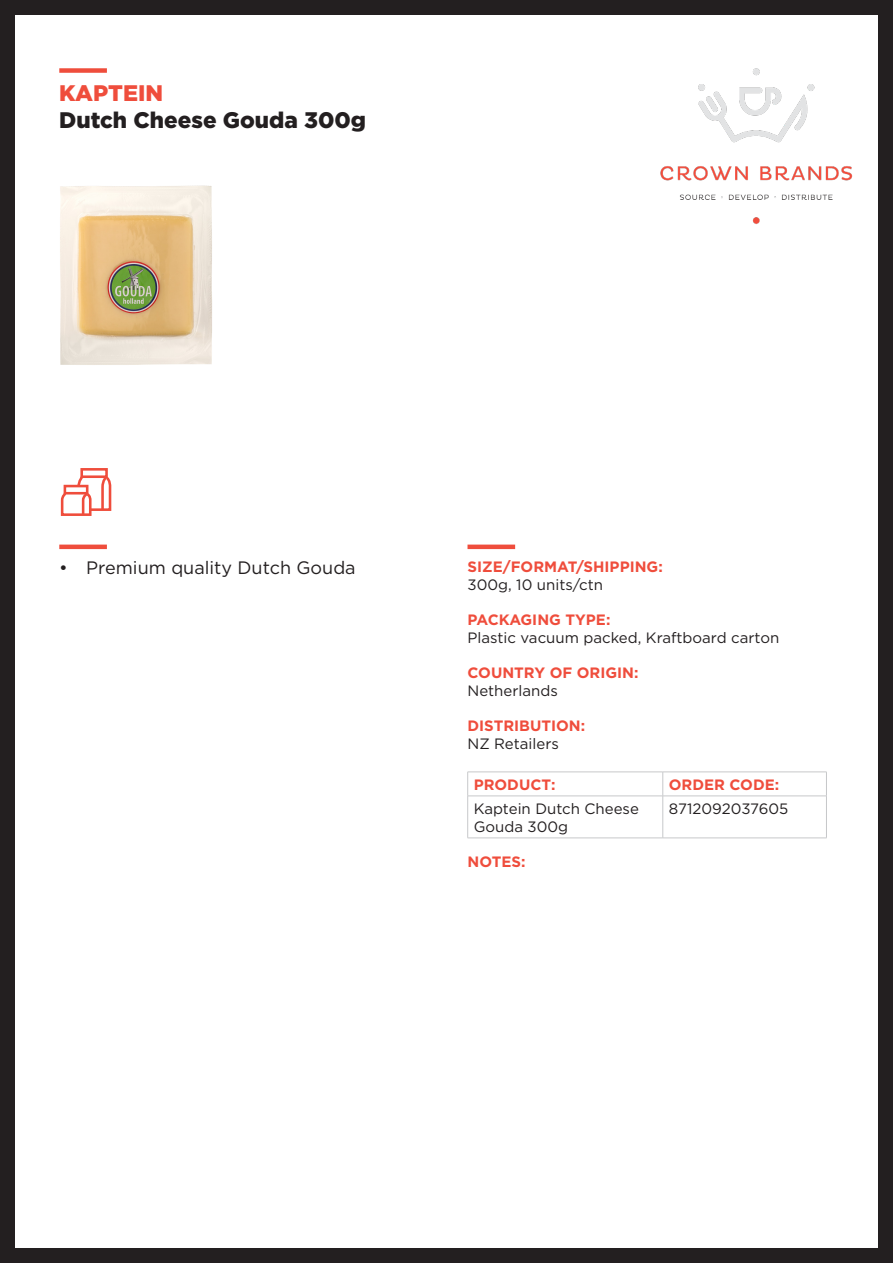
<style>
.page{position:relative;width:893px;height:1263px;background:#fff}
.page>*{position:absolute;margin:0;border:0;box-sizing:border-box;transform-origin:0 0}
.Product_Title{font:900 22.5px "Gotham";color:#231f20}
.Product_Title-2{font:900 22.5px "Gotham";color:#ef4d3c}
.t1{font:18px "Gotham";color:#231f20}
.Product_Details_Head{font:700 15px/18px "Gotham";color:#ef4d3c}
.Product_Details_Head-2{font:15px/18px "Gotham";color:#231f20}
.s1{font-weight:400;color:#231f20}
.s2{font-weight:700;color:#ef4d3c}
</style>
<div class="page">
<hr style="left:467px;top:545px;width:48px;height:4px;background:#ef4d3c">
<hr style="left:59px;top:545px;width:48px;height:4px;background:#ef4d3c">
<div style="left:59px;top:68px;width:48px;height:5px;background:#ef4d3c"></div>
<div style="left:0;top:0;width:893px;height:1263px;border:15px solid #231f20"></div>
<hr style="left:467px;top:772px;width:196px;height:1px;background:#c7c8ca">
<svg style="left:467px;top:772px;width:1px;height:24px"></svg>
<hr style="left:663px;top:772px;width:164px;height:1px;background:#c7c8ca">
<svg style="left:662px;top:772px;width:1px;height:24px"></svg>
<svg style="left:826px;top:773px;width:1px;height:23px"></svg>
<hr style="left:467px;top:796px;width:196px;height:1px;background:#c7c8ca">
<hr style="left:467px;top:796px;width:1px;height:42px;background:#c7c8ca">
<hr style="left:663px;top:796px;width:164px;height:1px;background:#c7c8ca">
<hr style="left:662px;top:796px;width:1px;height:42px;background:#c7c8ca">
<hr style="left:826px;top:796px;width:1px;height:42px;background:#c7c8ca">
<hr style="left:467px;top:838px;width:196px;height:1px;background:#c7c8ca">
<hr style="left:663px;top:838px;width:164px;height:1px;background:#c7c8ca">
<div style="left:80px;top:468px;width:28px;height:10px;border:3px solid #ef4d3c"></div>
<svg style="left:60px;top:474px;width:52px;height:42px"></svg>
<svg style="left:64px;top:485px;width:24px;height:9px"></svg>
<img style="left:660px;top:39px;width:224px;height:211px">
<img style="left:60px;top:185px;width:152px;height:180px">
<p class="Product_Title-2" style="left:59px;top:78px;width:105px">KAPTEIN</p>
<p class="Product_Title" style="left:59px;top:105px;width:308px">Dutch Cheese Gouda 300g</p>
<p class="t1" style="left:59px;top:556px;width:298px">• Premium quality Dutch Gouda</p>
<p class="Product_Details_Head" style="left:467px;top:557px;width:197px">SIZE/FORMAT/SHIPPING:<br><span class="s1">300g, 10 units/ctn</span></p>
<p class="Product_Details_Head-2" style="left:467px;top:610px;width:313px"><span class="s2">PACKAGING TYPE:<br></span>Plastic vacuum packed, Kraftboard carton</p>
<p class="Product_Details_Head" style="left:467px;top:663px;width:172px">COUNTRY OF ORIGIN:<br><span class="s1">Netherlands</span></p>
<p class="Product_Details_Head" style="left:467px;top:716px;width:119px">DISTRIBUTION:<br><span class="s1">NZ Retailers</span></p>
<p class="Product_Details_Head" style="left:474px;top:775px;width:83px">PRODUCT:</p>
<p class="Product_Details_Head" style="left:669px;top:775px;width:112px">ORDER CODE:</p>
<p class="Product_Details_Head-2" style="left:474px;top:799px;width:167px">Kaptein Dutch Cheese<br>Gouda 300g</p>
<p class="Product_Details_Head-2" style="left:669px;top:799px;width:121px">8712092037605</p>
<p class="Product_Details_Head" style="left:467px;top:853px;width:59px">NOTES:</p>
</div>
